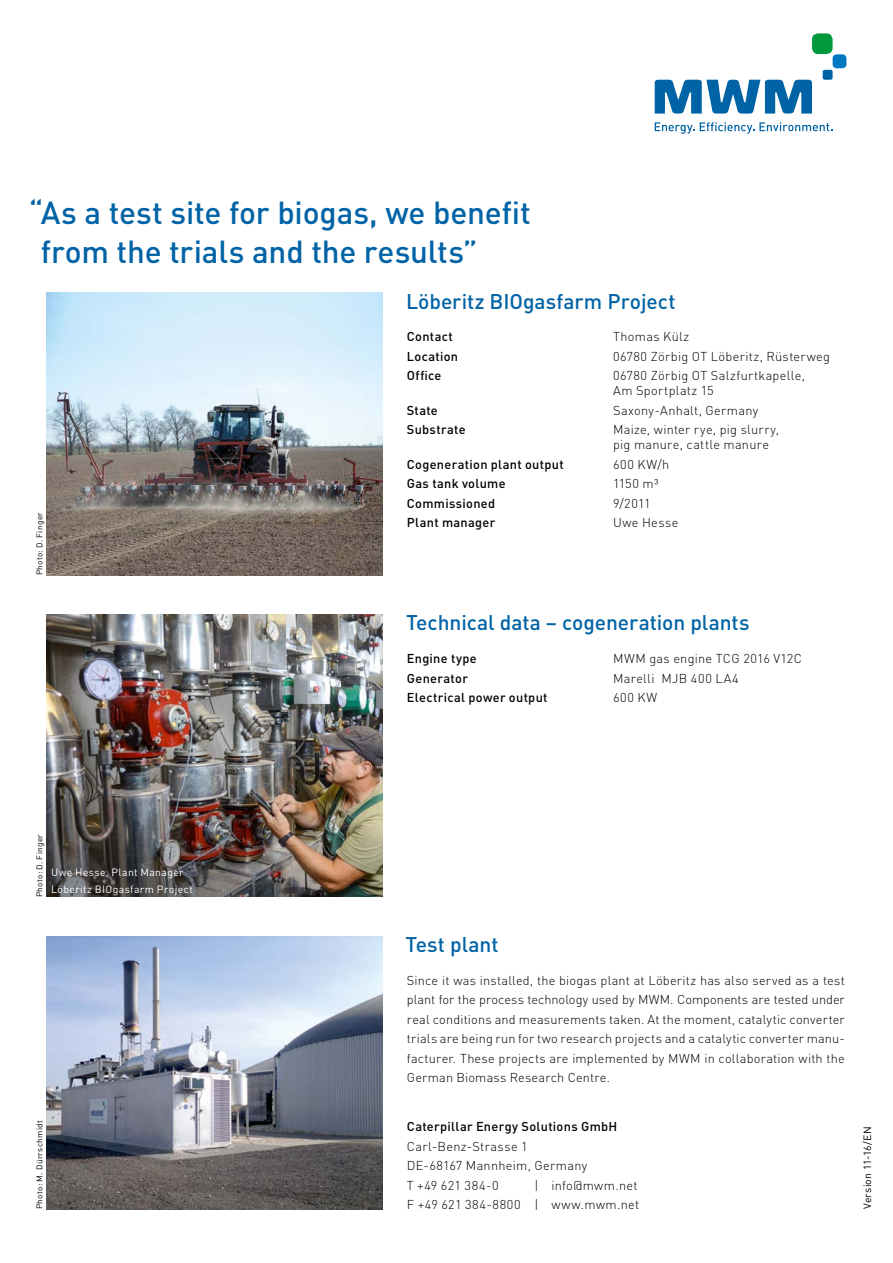
<style>
.page{position:relative;width:893px;height:1263px;background:#fff}
.page>*{position:absolute;margin:0;border:0;box-sizing:border-box;transform-origin:0 0}
.t1{font:500 31.5px/39px "DIN Pro";letter-spacing:-.005em;color:#0063a6}
.t2{font:500 21px "DIN Pro";letter-spacing:-.005em;color:#0063a6}
.t3{font:300 12.75px/19.5px "DIN Pro";letter-spacing:.025em;color:#000}
.t4{font:500 12.75px "DIN Pro";letter-spacing:.025em;color:#000}
.t5{font:10.5px/16.5px "DIN Pro";letter-spacing:.035em;color:#fff}
.t6{font:10.5px "DIN Pro";letter-spacing:.02em;color:#000}
.t7{font:8.25px "DIN Pro";letter-spacing:.035em;color:#000}
</style>
<div class="page">
<svg style="left:655px;top:122px;width:177px;height:12px"></svg>
<svg style="left:655px;top:80px;width:157px;height:34px"></svg>
<div style="left:823px;top:70px;width:10px;height:10px;background:#0063a6;border-radius:2px"></div>
<div style="left:833px;top:54px;width:13px;height:14px;background:#0079c2;border-radius:4px"></div>
<div style="left:812px;top:33px;width:21px;height:21px;background:#009a3c;border-radius:6px"></div>
<img style="left:47px;top:292px;width:336px;height:283px">
<img style="left:47px;top:614px;width:336px;height:283px">
<img style="left:47px;top:936px;width:336px;height:273px">
<h1 class="t1" style="left:41px;top:192px;width:492px;text-indent:-12px">“As a test site for biogas, we benefit from the trials and the results”</h1>
<p class="t7" style="left:34px;top:575px;width:65px;rotate:-90deg">Photo: D. Finger</p>
<h2 class="t2" style="left:406px;top:287px;width:271px">Löberitz BIOgasfarm Project</h2>
<p class="t4" style="left:407px;top:328px;width:48px">Contact</p>
<p class="t3" style="left:613px;top:326px;width:78px">Thomas Külz</p>
<p class="t4" style="left:407px;top:347px;width:53px">Location</p>
<p class="t3" style="left:613px;top:346px;width:219px">06780 Zörbig OT Löberitz, Rüsterweg</p>
<p class="t4" style="left:407px;top:367px;width:36px">Office</p>
<p class="t3" style="left:613px;top:368px;width:193px;line-height:15px">06780 Zörbig OT Salzfurtkapelle,<br>Am Sportplatz 15</p>
<p class="t4" style="left:407px;top:402px;width:32px">State</p>
<p class="t3" style="left:613px;top:400px;width:147px">Saxony-Anhalt, Germany</p>
<p class="t4" style="left:407px;top:421px;width:60px">Substrate</p>
<p class="t3" style="left:613px;top:422px;width:168px;line-height:15px">Maize, winter rye, pig slurry, pig manure, cattle manure</p>
<p class="t4" style="left:407px;top:456px;width:158px">Cogeneration plant output</p>
<p class="t3" style="left:613px;top:454px;width:58px">600 KW/h</p>
<p class="t4" style="left:407px;top:475px;width:100px">Gas tank volume</p>
<p class="t3" style="left:613px;top:473px;width:47px">1150 m³</p>
<p class="t4" style="left:407px;top:495px;width:90px">Commissioned</p>
<p class="t3" style="left:613px;top:493px;width:39px">9/2011</p>
<p class="t4" style="left:407px;top:514px;width:90px">Plant manager</p>
<p class="t3" style="left:613px;top:513px;width:67px">Uwe Hesse</p>
<h2 class="t2" style="left:406px;top:608px;width:345px">Technical data – cogeneration plants</h2>
<p class="t4" style="left:407px;top:650px;width:71px">Engine type</p>
<p class="t3" style="left:613px;top:648px;width:191px">MWM gas engine TCG 2016 V12C</p>
<p class="t4" style="left:407px;top:669px;width:63px">Generator</p>
<p class="t3" style="left:613px;top:668px;width:127px">Marelli MJB 400 LA4</p>
<p class="t4" style="left:407px;top:689px;width:142px">Electrical power output</p>
<p class="t3" style="left:613px;top:687px;width:46px">600 KW</p>
<p class="t7" style="left:34px;top:897px;width:65px;rotate:-90deg">Photo: D. Finger</p>
<p class="t5" style="left:51px;top:864px;width:143px">Uwe Hesse, Plant Manager<br>Löberitz BIOgasfarm Project</p>
<p class="t7" style="left:34px;top:1209px;width:90px;rotate:-90deg">Photo: M. Dürrschmidt</p>
<h2 class="t2" style="left:406px;top:930px;width:94px">Test plant</h2>
<p class="t3" style="left:407px;top:970px;width:439px;text-align:justify">Since it was installed, the biogas plant at Löberitz has also served as a test plant for the process technology used by MWM. Components are tested under real conditions and measurements taken. At the moment, catalytic converter trials are being run for two research projects and a catalytic converter manu&shy;facturer. These projects are implemented by MWM in collaboration with the German Biomass Research Centre.</p>
<p class="t4" style="left:407px;top:1118px;width:212px">Caterpillar Energy Solutions GmbH</p>
<p class="t3" style="left:407px;top:1136px;width:182px">Carl-Benz-Strasse 1<br>DE-68167 Mannheim, Germany<br>T +49 621 384-0</p>
<p class="t3" style="left:407px;top:1175px;width:234px;text-align:right">| info@mwm.net<br>F +49 621 384-8800 | www.mwm.net</p>
<p class="t6" style="left:860px;top:1209px;width:84px;rotate:-90deg">Version 11-16/EN</p>
</div>
